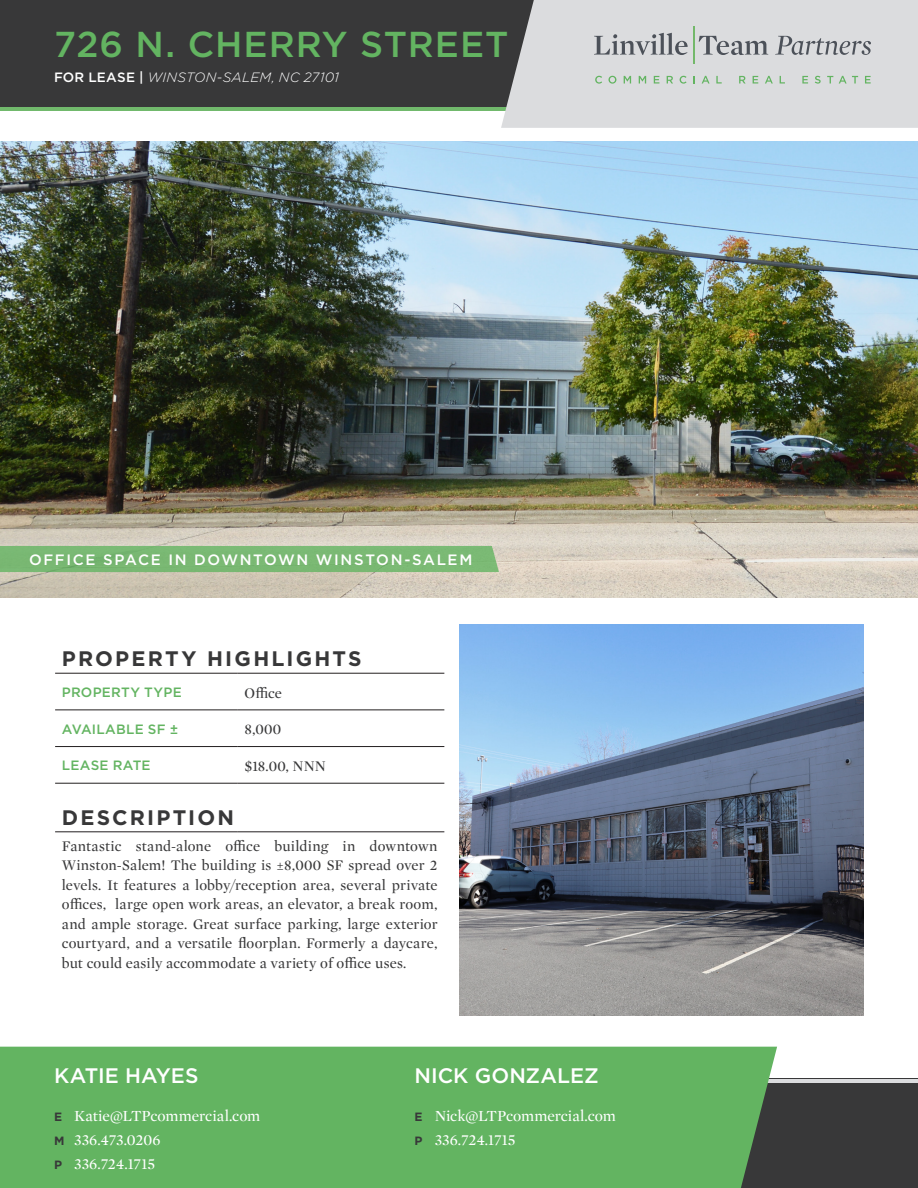
<style>
.page{position:relative;width:918px;height:1188px;background:#fff}
.page>*{position:absolute;margin:0;border:0;box-sizing:border-box;transform-origin:0 0}
.t1{font:500 36px "Gotham";letter-spacing:.025em;color:#63b461}
.t2{font:700 21px "Gotham";letter-spacing:.105em;color:#383839}
.t3{font:500 21px "Gotham";color:#fff}
.t4{font:15.75px/24px "Mercury Display";letter-spacing:-.005em;color:#fff}
.t5{font:15px/19.5px "Mercury Display";letter-spacing:.01em;color:#383839;text-align:justify}
.t6{font:500 15px "Gotham";letter-spacing:.105em;color:#fff}
.t7{font:500 13.5px "Gotham";letter-spacing:.015em;color:#63b461}
.t8{font:italic 300 13.5px "Gotham";letter-spacing:.02em;color:#fff}
.s1{font-weight:500;font-style:normal}
.s2{font-family:"Gotham";font-weight:700;font-size:12px;color:#383839}
</style>
<div class="page">
<div style="left:0;top:1079px;width:918px;height:109px;background:#383839"></div>
<div style="left:0;top:0;width:918px;height:110px;background:#383839"></div>
<hr style="left:0;top:107px;width:918px;height:3px;background:#71b96c">
<div style="left:501px;top:0;width:417px;height:128px;background:#dbdcde"></div>
<svg style="left:594px;top:33px;width:94px;height:22px;background:#b1b3b7"></svg>
<hr style="left:693px;top:26px;width:1px;height:38px;background:#73b86a">
<svg style="left:699px;top:36px;width:69px;height:19px"></svg>
<svg style="left:775px;top:36px;width:96px;height:19px;background:#b5b7ba"></svg>
<svg style="left:595px;top:76px;width:7px;height:8px"></svg>
<svg style="left:608px;top:76px;width:8px;height:8px"></svg>
<svg style="left:624px;top:76px;width:7px;height:8px"></svg>
<svg style="left:639px;top:76px;width:7px;height:8px"></svg>
<svg style="left:654px;top:76px;width:5px;height:8px"></svg>
<svg style="left:667px;top:76px;width:6px;height:8px"></svg>
<svg style="left:680px;top:76px;width:7px;height:8px"></svg>
<svg style="left:693px;top:76px;width:2px;height:8px"></svg>
<svg style="left:702px;top:76px;width:8px;height:8px"></svg>
<svg style="left:716px;top:76px;width:6px;height:8px"></svg>
<svg style="left:739px;top:76px;width:7px;height:8px"></svg>
<svg style="left:753px;top:76px;width:5px;height:8px"></svg>
<svg style="left:765px;top:76px;width:8px;height:8px"></svg>
<svg style="left:780px;top:76px;width:5px;height:8px"></svg>
<svg style="left:802px;top:76px;width:6px;height:8px"></svg>
<svg style="left:815px;top:76px;width:6px;height:8px"></svg>
<svg style="left:827px;top:76px;width:6px;height:8px"></svg>
<svg style="left:839px;top:76px;width:19px;height:8px"></svg>
<svg style="left:865px;top:76px;width:6px;height:8px"></svg>
<hr style="left:0;top:1079px;width:918px;height:3px;background:#dbdcde">
<div style="left:0;top:1047px;width:777px;height:141px;background:#63b461"></div>
<img style="left:0;top:142px;width:918px;height:455px">
<img style="left:459px;top:624px;width:405px;height:391px">
<hr style="left:55px;top:710px;width:183px;height:1px;background:#231f20">
<hr style="left:238px;top:710px;width:206px;height:1px;background:#231f20">
<hr style="left:55px;top:746px;width:183px;height:1px;background:#231f20">
<hr style="left:238px;top:746px;width:206px;height:1px;background:#231f20">
<hr style="left:55px;top:783px;width:183px;height:1px;background:#231f20">
<hr style="left:238px;top:783px;width:206px;height:1px;background:#231f20">
<hr style="left:55px;top:673px;width:183px;height:1px;background:#231f20">
<hr style="left:238px;top:673px;width:206px;height:1px;background:#231f20">
<hr style="left:55px;top:831px;width:183px;height:1px;background:#231f20">
<hr style="left:238px;top:831px;width:206px;height:1px;background:#231f20">
<div style="left:0;top:546px;width:499px;height:26px;background:#7ab974"></div>
<h1 class="t1" style="left:54px;top:20px;width:456px">726 N. CHERRY STREET</h1>
<p class="t8" style="left:54px;top:68px;width:287px"><span class="s1">FOR LEASE |</span> WINSTON-SALEM, NC 27101</p>
<p class="t6" style="left:29px;top:550px;width:445px">OFFICE SPACE IN DOWNTOWN WINSTON-SALEM</p>
<p class="t2" style="left:62px;top:645px;width:301px">PROPERTY HIGHLIGHTS</p>
<p class="t7" style="left:62px;top:683px;width:121px">PROPERTY TYPE</p>
<p class="t5" style="left:245px;top:682px;width:39px">Office</p>
<p class="t7" style="left:62px;top:720px;width:118px">AVAILABLE SF ±</p>
<p class="t5" style="left:245px;top:719px;width:38px">8,000</p>
<p class="t7" style="left:62px;top:757px;width:90px">LEASE RATE</p>
<p class="t5" style="left:245px;top:756px;width:83px">$18.00, NNN</p>
<p class="t2" style="left:62px;top:804px;width:174px">DESCRIPTION</p>
<p class="t5" style="left:62px;top:835px;width:377px">Fantastic stand-alone office building in downtown Winston-Salem! The building is ±8,000 SF spread over 2 levels. It features a lobby/reception area, several private offices, large open work areas, an elevator, a break room, and ample storage. Great surface parking, large exterior courtyard, and a versatile floorplan. Formerly a daycare, but could easily accommodate a variety of office uses.</p>
<p class="t3" style="left:54px;top:1062px;width:146px">KATIE HAYES</p>
<p class="t4" style="left:54px;top:1103px;width:208px"><span class="s2">E</span> Katie@LTPcommercial.com<br><span class="s2">M</span> 336.473.0206<br><span class="s2">P</span> 336.724.1715</p>
<p class="t3" style="left:414px;top:1062px;width:186px">NICK GONZALEZ</p>
<p class="t4" style="left:414px;top:1103px;width:203px"><span class="s2">E</span> Nick@LTPcommercial.com<br><span class="s2">P</span> 336.724.1715</p>
</div>
